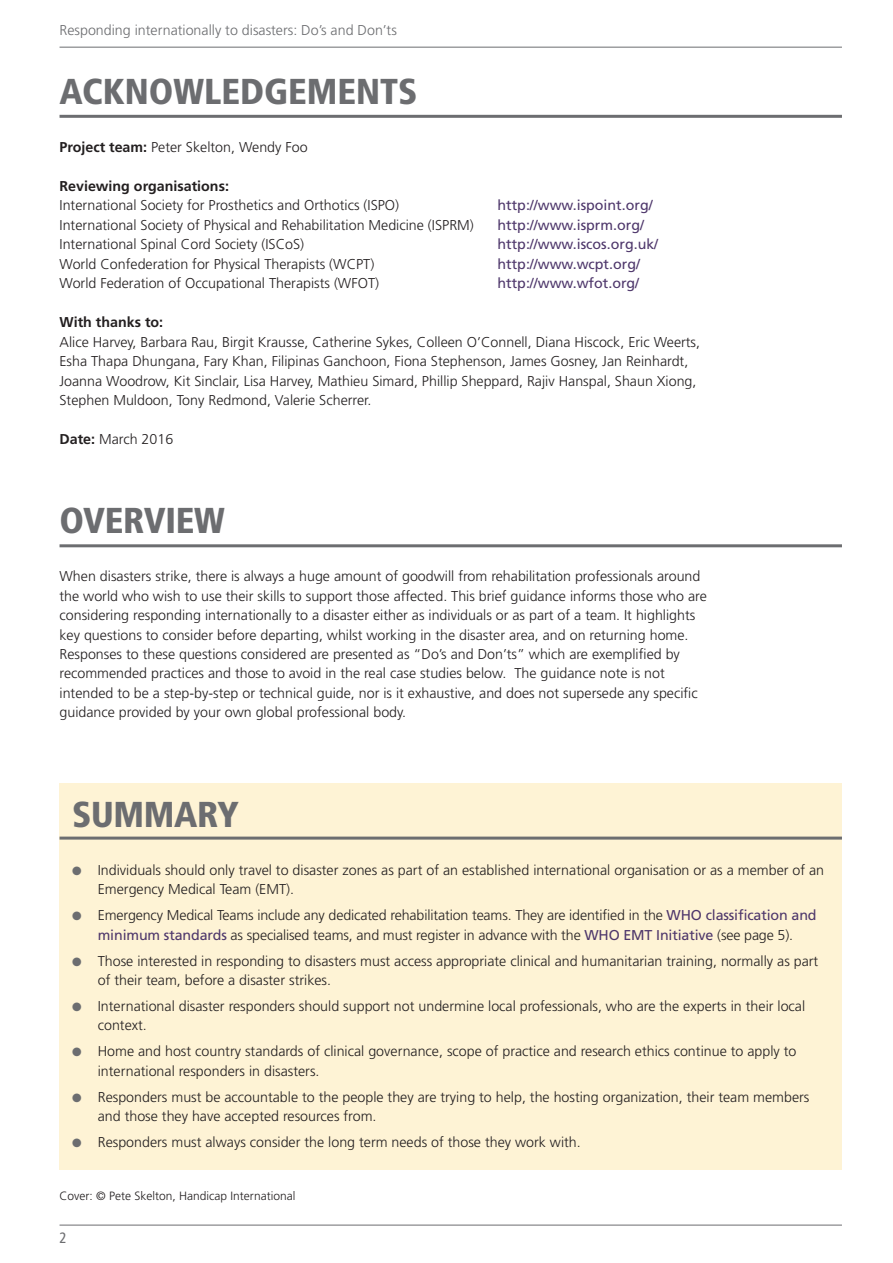
<style>
.page{position:relative;width:893px;height:1263px;background:#fff}
.page>*{position:absolute;margin:0;border:0;box-sizing:border-box;transform-origin:0 0}
.t1{font:900 condensed 36px "Frutiger";letter-spacing:-.005em;color:#6c6d70}
.t2{font:condensed 15px "Frutiger LT Com";color:#6c6d70}
.t3{font:300 14.25px/19.5px "Frutiger";color:#231f20}
.t4{font:14.25px "Frutiger";color:#4e376b}
.t5{font:300 14.25px "Frutiger";color:#6c6d70}
.t6{font:700 14.25px "Frutiger";color:#231f20}
.t7{font:300 12px "Frutiger";color:#231f20}
.s1{font-weight:700}
.s2{color:#6c6d70}
.s3{font-weight:400;color:#4e376b}
</style>
<div class="page">
<hr style="left:60px;top:1225px;width:782px;height:1px;background:#6c6d70">
<hr style="left:60px;top:47px;width:782px;height:1px;background:#6c6d70">
<hr style="left:60px;top:544px;width:782px;height:3px;background:#6c6d70">
<hr style="left:60px;top:115px;width:782px;height:3px;background:#6c6d70">
<div style="left:60px;top:783px;width:782px;height:386px;background:#fef3d5"></div>
<hr style="left:60px;top:836px;width:782px;height:3px;background:#6c6d70">
<p class="t5" style="left:60px;top:22px;width:339px">Responding internationally to disasters: Do’s and Don’ts</p>
<h1 class="t1" style="left:60px;top:69px;width:360px">ACKNOWLEDGEMENTS</h1>
<p class="t3" style="left:60px;top:137px;width:250px"><span class="s1">Project team:</span> Peter Skelton, Wendy Foo</p>
<p class="t6" style="left:60px;top:177px;width:171px">Reviewing organisations:</p>
<p class="t3" style="left:60px;top:195px;width:341px">International Society for Prosthetics and Orthotics (ISPO)</p>
<p class="t4" style="left:497px;top:197px;width:157px">http://www.ispoint.org/</p>
<p class="t3" style="left:60px;top:215px;width:416px">International Society of Physical and Rehabilitation Medicine (ISPRM)</p>
<p class="t4" style="left:497px;top:216px;width:148px">http://www.isprm.org/</p>
<p class="t3" style="left:60px;top:234px;width:246px">International Spinal Cord Society (ISCoS)</p>
<p class="t4" style="left:497px;top:236px;width:162px">http://www.iscos.org.uk/</p>
<p class="t3" style="left:60px;top:254px;width:316px">World Confederation for Physical Therapists (WCPT)</p>
<p class="t4" style="left:497px;top:255px;width:144px">http://www.wcpt.org/</p>
<p class="t3" style="left:60px;top:273px;width:321px">World Federation of Occupational Therapists (WFOT)</p>
<p class="t4" style="left:497px;top:275px;width:143px">http://www.wfot.org/</p>
<p class="t6" style="left:60px;top:314px;width:105px">With thanks to:</p>
<p class="t3" style="left:60px;top:332px;width:642px">Alice Harvey, Barbara Rau, Birgit Krausse, Catherine Sykes, Colleen O’Connell, Diana Hiscock, Eric Weerts, Esha Thapa Dhungana, Fary Khan, Filipinas Ganchoon, Fiona Stephenson, James Gosney, Jan Reinhardt, Joanna Woodrow, Kit Sinclair, Lisa Harvey, Mathieu Simard, Phillip Sheppard, Rajiv Hanspal, Shaun Xiong, Stephen Muldoon, Tony Redmond, Valerie Scherrer.</p>
<p class="t3" style="left:60px;top:429px;width:115px"><span class="s1">Date:</span> March 2016</p>
<h1 class="t1" style="left:60px;top:499px;width:167px">OVERVIEW</h1>
<p class="t3" style="left:60px;top:566px;width:649px">When disasters strike, there is always a huge amount of goodwill from rehabilitation professionals around the world who wish to use their skills to support those affected. This brief guidance informs those who are considering responding internationally to a disaster either as individuals or as part of a team. It highlights key questions to consider before departing, whilst working in the disaster area, and on returning home.<br>Responses to these questions considered are presented as “Do’s and Don’ts” which are exemplified by recommended practices and those to avoid in the real case studies below. The guidance note is not intended to be a step-by-step or technical guide, nor is it exhaustive, and does not supersede any specific guidance provided by your own global professional body.</p>
<h1 class="t1" style="left:72px;top:793px;width:168px">SUMMARY</h1>
<p class="t3" style="left:98px;top:860px;width:728px;text-indent:-26px"><span class="s2">●</span> Individuals should only travel to disaster zones as part of an established international organisation or as a member of an<br>Emergency Medical Team (EMT).</p>
<p class="t3" style="left:72px;top:905px;width:746px;text-align:center"><span class="s2">●</span> Emergency Medical Teams include any dedicated rehabilitation teams. They are identified in the <span class="s3">WHO classification and minimum standards</span> as specialised teams, and must register in advance with the <span class="s3">WHO EMT Initiative</span> (see page 5).</p>
<p class="t3" style="left:98px;top:951px;width:722px;text-indent:-26px"><span class="s2">●</span> Those interested in responding to disasters must access appropriate clinical and humanitarian training, normally as part of their team, before a disaster strikes.</p>
<p class="t3" style="left:98px;top:996px;width:709px;text-indent:-26px"><span class="s2">●</span> International disaster responders should support not undermine local professionals, who are the experts in their local context.</p>
<p class="t3" style="left:98px;top:1041px;width:700px;text-indent:-26px"><span class="s2">●</span> Home and host country standards of clinical governance, scope of practice and research ethics continue to apply to international responders in disasters.</p>
<p class="t3" style="left:98px;top:1087px;width:713px;text-indent:-26px"><span class="s2">●</span> Responders must be accountable to the people they are trying to help, the hosting organization, their team members and those they have accepted resources from.</p>
<p class="t3" style="left:72px;top:1132px;width:510px"><span class="s2">●</span> Responders must always consider the long term needs of those they work with.</p>
<p class="t7" style="left:60px;top:1189px;width:237px">Cover: © Pete Skelton, Handicap International</p>
<p class="t2" style="left:60px;top:1229px;width:9px">2</p>
</div>
